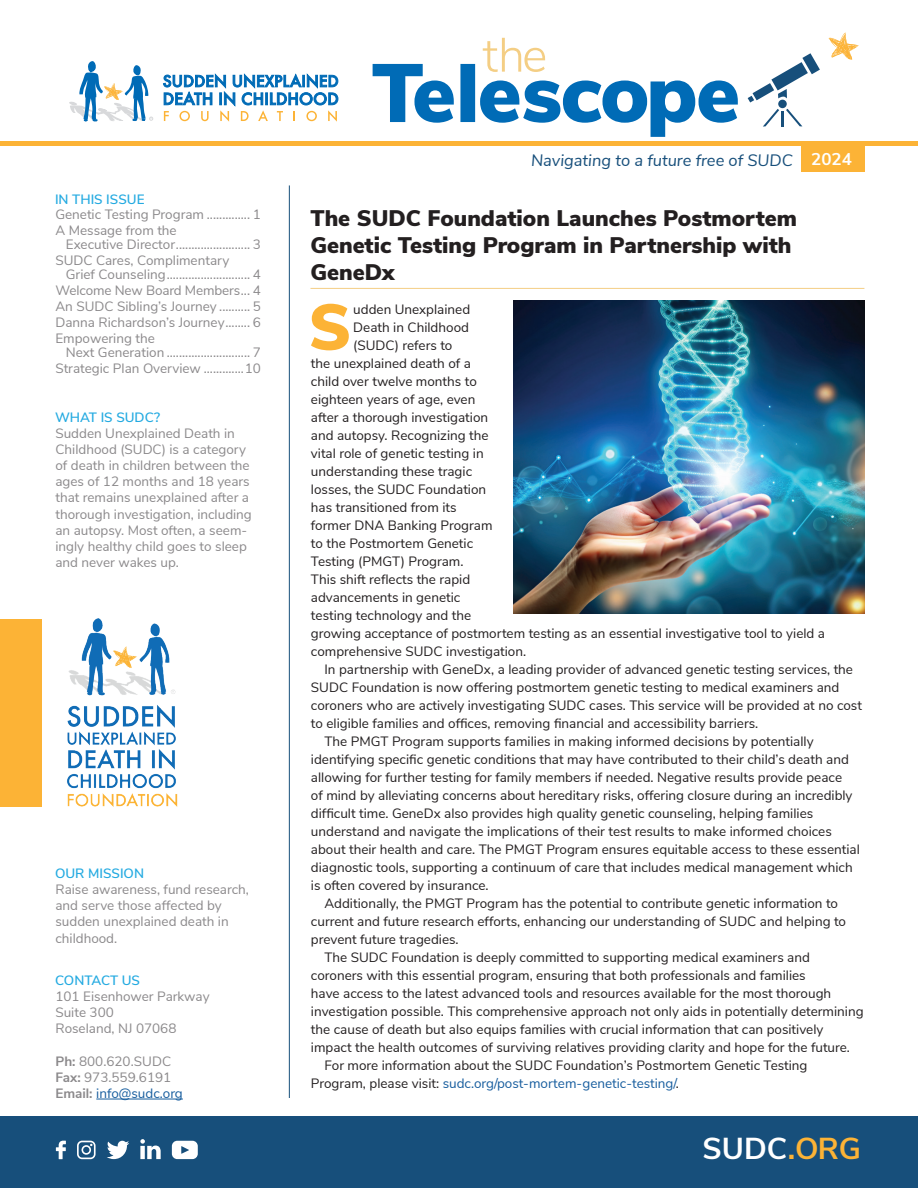
<style>
.page{position:relative;width:918px;height:1188px;background:#fff}
.page>*{position:absolute;margin:0;border:0;box-sizing:border-box;transform-origin:0 0}
.t1{font:900 64.5px "Nunito Sans";color:#fcb336}
.t2{font:700 30.3px "Nunito Sans";color:#fff}
.t3{font:900 22.5px/27px "Nunito Sans";color:#231f20}
.t4{font:italic 16.5px "Nunito Sans";color:#174f7b}
.t5{font:13.5px "Nunito Sans";color:#231f20}
.t6{font:13.5px/16.2px "Nunito Sans";color:#8b898b}
.t7{font:13.5px "Nunito Sans";color:#175d9e}
.t8{font:600 13.5px "Nunito Sans";color:#24aae1}
.s1{font-weight:700}
.s2{color:#175d9e}
.s3{font-weight:700;font-style:normal;font-size:16.95px;color:#fff}
.s4{color:#231f20}
.s5{color:#fcb336}
</style>
<div class="page">
<div style="left:801px;top:144px;width:63px;height:28px;background:#fcb336"></div>
<hr style="left:0;top:142px;width:918px;height:4px;background:#fcb336">
<svg style="left:829px;top:32px;width:30px;height:28px"></svg>
<svg style="left:748px;top:53px;width:72px;height:49px"></svg>
<div style="left:778px;top:100px;width:9px;height:8px;background:#174f7b;border-radius:50%"></div>
<svg style="left:763px;top:109px;width:39px;height:18px"></svg>
<svg style="left:373px;top:38px;width:365px;height:99px"></svg>
<div style="left:0;top:1116px;width:918px;height:72px;background:#174f7b"></div>
<svg style="left:172px;top:1141px;width:26px;height:18px"></svg>
<svg style="left:107px;top:1141px;width:22px;height:18px"></svg>
<svg style="left:77px;top:1141px;width:19px;height:18px"></svg>
<svg style="left:56px;top:1141px;width:10px;height:18px"></svg>
<svg style="left:140px;top:1139px;width:21px;height:20px"></svg>
<svg style="left:69px;top:61px;width:84px;height:61px"></svg>
<svg style="left:163px;top:74px;width:175px;height:48px"></svg>
<hr style="left:289px;top:185px;width:1px;height:913px;background:#174f7b">
<hr style="left:96px;top:1099px;width:87px;height:1px;background:#175d9e">
<hr style="left:310px;top:288px;width:554px;height:1px;background:#f4ce84">
<img style="left:514px;top:300px;width:350px;height:313px">
<div style="left:0;top:619px;width:42px;height:187px;background:#fcb336"></div>
<img style="left:67px;top:619px;width:111px;height:188px">
<p class="t8" style="left:55px;top:189px;width:91px">IN THIS ISSUE</p>
<p class="t6" style="left:55px;top:206px;width:207px">Genetic Testing Program .............. 1<br>A Message from the</p>
<p class="t6" style="left:55px;top:235px;width:207px;text-indent:10px">Executive Director........................ 3<br>SUDC Cares, Complimentary</p>
<p class="t6" style="left:55px;top:265px;width:207px;text-align:justify;text-indent:10px">Grief Counseling........................... 4<br>Welcome New Board Members... 4<br>An SUDC Sibling’s Journey .......... 5<br>Danna Richardson’s Journey........ 6<br>Empowering the</p>
<p class="t6" style="left:55px;top:343px;width:207px;text-align:right">Next Generation ........................... 7<br>Strategic Plan Overview .............10</p>
<p class="t8" style="left:55px;top:407px;width:107px">WHAT IS SUDC?</p>
<p class="t6" style="left:55px;top:424px;width:198px">Sudden Unexplained Death in<br>Childhood (SUDC) is a category of death in children between the ages of 12 months and 18 years that remains unexplained after a thorough investigation, including an autopsy. Most often, a seem&shy;ingly healthy child goes to sleep and never wakes up.</p>
<p class="t8" style="left:55px;top:864px;width:91px">OUR MISSION</p>
<p class="t6" style="left:55px;top:880px;width:195px">Raise awareness, fund research, and serve those affected by sudden unexplained death in childhood.</p>
<p class="t8" style="left:55px;top:971px;width:87px">CONTACT US</p>
<p class="t6" style="left:55px;top:987px;width:156px">101 Eisenhower Parkway<br>Suite 300<br>Roseland, NJ 07068</p>
<p class="t6" style="left:55px;top:1052px;width:129px"><span class="s1">Ph:</span> 800.620.SUDC<br><span class="s1">Fax:</span> 973.559.6191<br><span class="s1">Email:</span> <span class="s2">info@sudc.org</span></p>
<p class="t4" style="left:531px;top:149px;width:323px">Navigating to a future free of SUDC <span class="s3">2024</span></p>
<h3 class="t3" style="left:310px;top:204px;width:488px">The SUDC Foundation Launches Postmortem<br>Genetic Testing Program in Partnership with<br>GeneDx</h3>
<h1 class="t1" style="left:309px;top:280px;width:44px">S</h1>
<p class="t5" style="left:353px;top:299px;width:118px">udden Unexplained</p>
<p class="t5" style="left:353px;top:317px;width:117px">Death in Childhood</p>
<p class="t5" style="left:353px;top:335px;width:101px">(SUDC) refers to</p>
<p class="t5" style="left:311px;top:353px;width:161px">the unexplained death of a</p>
<p class="t5" style="left:311px;top:371px;width:167px">child over twelve months to</p>
<p class="t5" style="left:311px;top:389px;width:166px">eighteen years of age, even</p>
<p class="t5" style="left:311px;top:407px;width:179px">after a thorough investigation</p>
<p class="t5" style="left:311px;top:425px;width:179px">and autopsy. Recognizing the</p>
<p class="t5" style="left:311px;top:443px;width:174px">vital role of genetic testing in</p>
<p class="t5" style="left:311px;top:461px;width:163px">understanding these tragic</p>
<p class="t5" style="left:311px;top:479px;width:177px">losses, the SUDC Foundation</p>
<p class="t5" style="left:311px;top:497px;width:147px">has transitioned from its</p>
<p class="t5" style="left:311px;top:515px;width:183px">former DNA Banking Program</p>
<p class="t5" style="left:311px;top:533px;width:164px">to the Postmortem Genetic</p>
<p class="t5" style="left:311px;top:551px;width:154px">Testing (PMGT) Program.</p>
<p class="t5" style="left:311px;top:569px;width:161px">This shift reflects the rapid</p>
<p class="t5" style="left:311px;top:587px;width:151px">advancements in genetic</p>
<p class="t5" style="left:311px;top:605px;width:162px">testing technology and the</p>
<p class="t5" style="left:311px;top:623px;width:516px">growing acceptance of postmortem testing as an essential investigative tool to yield a</p>
<p class="t5" style="left:311px;top:641px;width:217px">comprehensive SUDC investigation.</p>
<p class="t5" style="left:324px;top:659px;width:530px">In partnership with GeneDx, a leading provider of advanced genetic testing services, the</p>
<p class="t5" style="left:311px;top:677px;width:530px">SUDC Foundation is now offering postmortem genetic testing to medical examiners and</p>
<p class="t5" style="left:311px;top:695px;width:553px">coroners who are actively investigating SUDC cases. This service will be provided at no cost</p>
<p class="t5" style="left:311px;top:713px;width:449px">to eligible families and offices, removing financial and accessibility barriers.</p>
<p class="t5" style="left:324px;top:731px;width:491px">The PMGT Program supports families in making informed decisions by potentially</p>
<p class="t5" style="left:311px;top:749px;width:539px">identifying specific genetic conditions that may have contributed to their child’s death and</p>
<p class="t5" style="left:311px;top:767px;width:533px">allowing for further testing for family members if needed. Negative results provide peace</p>
<p class="t5" style="left:311px;top:785px;width:543px">of mind by alleviating concerns about hereditary risks, offering closure during an incredibly</p>
<p class="t5" style="left:311px;top:803px;width:504px">difficult time. GeneDx also provides high quality genetic counseling, helping families</p>
<p class="t5" style="left:311px;top:821px;width:522px">understand and navigate the implications of their test results to make informed choices</p>
<p class="t5" style="left:311px;top:839px;width:550px">about their health and care. The PMGT Program ensures equitable access to these essential</p>
<p class="t5" style="left:311px;top:857px;width:543px">diagnostic tools, supporting a continuum of care that includes medical management which</p>
<p class="t5" style="left:311px;top:875px;width:179px">is often covered by insurance.</p>
<p class="t5" style="left:324px;top:893px;width:515px">Additionally, the PMGT Program has the potential to contribute genetic information to</p>
<p class="t5" style="left:311px;top:911px;width:537px">current and future research efforts, enhancing our understanding of SUDC and helping to</p>
<p class="t5" style="left:311px;top:929px;width:149px">prevent future tragedies.</p>
<p class="t5" style="left:324px;top:947px;width:487px">The SUDC Foundation is deeply committed to supporting medical examiners and</p>
<p class="t5" style="left:311px;top:965px;width:496px">coroners with this essential program, ensuring that both professionals and families</p>
<p class="t5" style="left:311px;top:983px;width:522px">have access to the latest advanced tools and resources available for the most thorough</p>
<p class="t5" style="left:311px;top:1001px;width:554px">investigation possible. This comprehensive approach not only aids in potentially determining</p>
<p class="t5" style="left:311px;top:1019px;width:514px">the cause of death but also equips families with crucial information that can positively</p>
<p class="t5" style="left:311px;top:1037px;width:541px">impact the health outcomes of surviving relatives providing clarity and hope for the future.</p>
<p class="t5" style="left:324px;top:1055px;width:485px">For more information about the SUDC Foundation’s Postmortem Genetic Testing</p>
<p class="t7" style="left:311px;top:1073px;width:370px"><span class="s4">Program, please visit:</span> sudc.org/post-mortem-genetic-testing/<span class="s4">.</span></p>
<h2 class="t2" style="left:703px;top:1127px;width:160px">SUDC<span class="s5">.ORG</span></h2>
</div>
